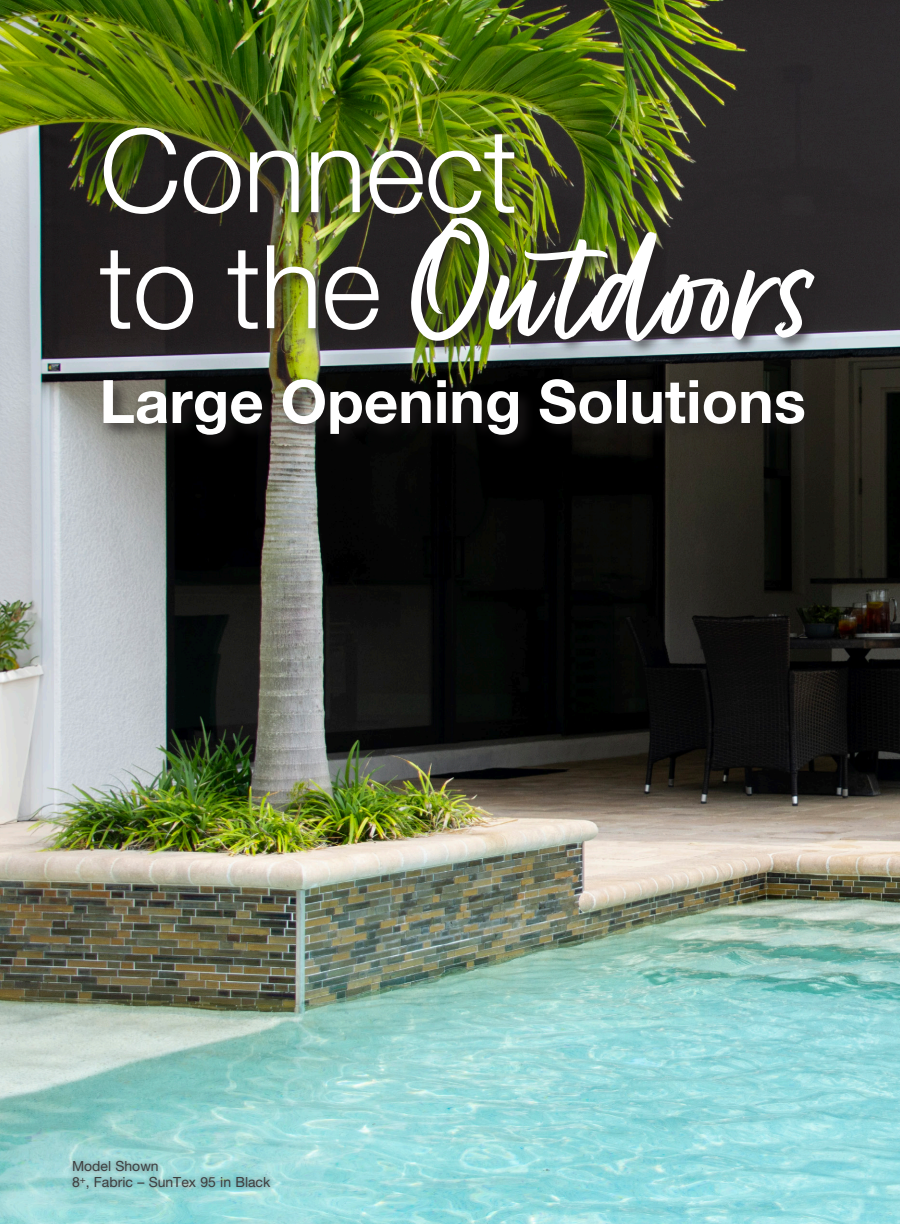
<style>
.page{position:relative;width:900px;height:1224px;background:#fff}
.page>*{position:absolute;margin:0;border:0;box-sizing:border-box;transform-origin:0 0}
.t1{font:188.2px "Fave Script Pro";letter-spacing:.025em;color:#fff}
.t2{font:300 116px "Helvetica Neue LT Std";letter-spacing:-.01em;color:#fff}
.t3{font:700 60px "Helvetica Neue LT Std";color:#fff}
.t4{font:14px "Helvetica Neue LT Std";color:#3e3e3f}
.s1{font-family:"Helvetica Neue LT Std";font-weight:300;font-size:116px}
</style>
<div class="page">
<img style="left:0;top:0;width:900px;height:1224px">
<div style="left:99px;top:376px;width:722px;height:76px;background:#231f20;opacity:.75"></div>
<div style="left:96px;top:124px;width:733px;height:232px;background:#231f20;opacity:.75"></div>
<div style="left:67px;top:1156px;width:209px;height:38px;background:#231f20;opacity:.5"></div>
<p class="t2" style="left:99px;top:100px;width:420px">Connect</p>
<p class="t1" style="left:99px;top:183px;width:717px"><span class="s1">to the</span> Outdoors</p>
<p class="t3" style="left:99px;top:364px;width:708px">Large Opening Solutions</p>
<p class="t4" style="left:72px;top:1158px;width:88px">Model Shown</p>
<p class="t4" style="left:72px;top:1174px;width:200px">8<sup>+</sup>, Fabric – SunTex 95 in Black</p>
</div>
